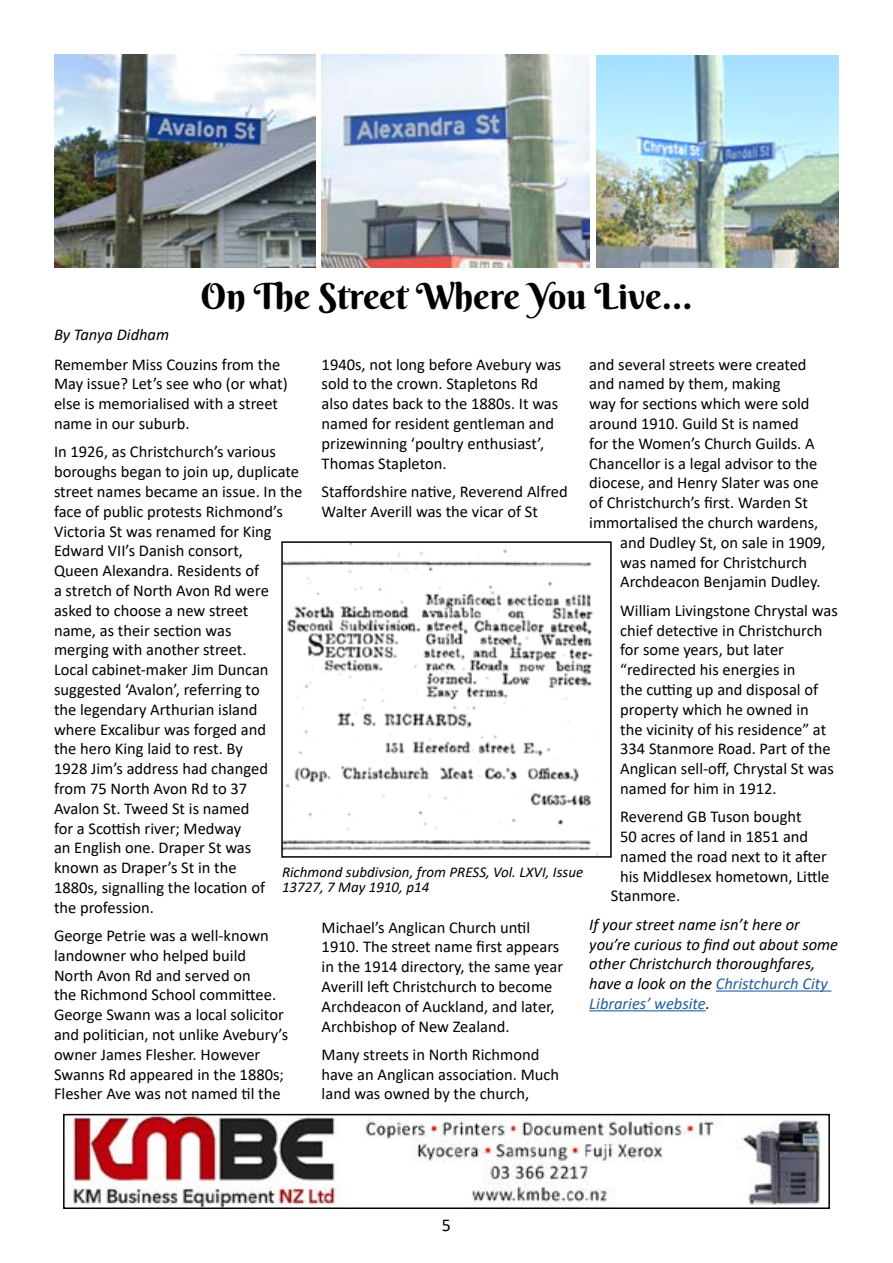
<style>
.page{position:relative;width:893px;height:1263px;background:#fff}
.page>*{position:absolute;margin:0;border:0;box-sizing:border-box;transform-origin:0 0}
.t1{font:36px "Berkshire Swash";color:#000}
.t2{font:18px "Calibri";color:#000}
.t3{font:16.5px/19.8px "Calibri";color:#000}
.t4{font:italic 16.5px/19.8px "Calibri";color:#000}
.t5{font:italic 15px/15px "Calibri";color:#000}
.s1{color:#215e9e}
</style>
<div class="page">
<img style="left:66px;top:1117px;width:755px;height:89px">
<div style="left:63px;top:1114px;width:767px;height:95px;border:2px solid #000"></div>
<hr style="left:716px;top:990px;width:115px;height:1px;background:#215e9e">
<hr style="left:589px;top:1010px;width:117px;height:1px;background:#215e9e">
<img style="left:284px;top:544px;width:314px;height:311px">
<div style="left:281px;top:541px;width:331px;height:317px;border:2px solid #000"></div>
<img style="left:322px;top:54px;width:268px;height:214px">
<img style="left:54px;top:54px;width:261px;height:214px">
<img style="left:596px;top:55px;width:243px;height:213px">
<p class="t4" style="left:54px;top:324px;width:117px">By Tanya Didham</p>
<h1 class="t1" style="left:200px;top:273px;width:493px">On The Street Where You Live…</h1>
<p class="t3" style="left:322px;top:354px;width:241px">1940s, not long before Avebury was sold to the crown. Stapletons Rd also dates back to the 1880s. It was named for resident gentleman and prizewinning ‘poultry enthusiast’,<br>Thomas Stapleton.</p>
<p class="t3" style="left:322px;top:481px;width:248px">Staffordshire native, Reverend Alfred<br>Walter Averill was the vicar of St</p>
<p class="t3" style="left:54px;top:354px;width:235px">Remember Miss Couzins from the<br>May issue? Let’s see who (or what) else is memorialised with a street name in our suburb.</p>
<p class="t3" style="left:54px;top:441px;width:250px">In 1926, as Christchurch’s various boroughs began to join up, duplicate street names became an issue. In the face of public protests Richmond’s<br>Victoria St was renamed for King<br>Edward VII’s Danish consort,<br>Queen Alexandra. Residents of<br>a stretch of North Avon Rd were asked to choose a new street<br>name, as their section was<br>merging with another street.<br>Local cabinet-maker Jim Duncan suggested ‘Avalon’, referring to<br>the legendary Arthurian island where Excalibur was forged and<br>the hero King laid to rest. By<br>1928 Jim’s address had changed from 75 North Avon Rd to 37<br>Avalon St. Tweed St is named<br>for a Scottish river; Medway<br>an English one. Draper St was<br>known as Draper’s St in the<br>1880s, signalling the location of<br>the profession.</p>
<p class="t3" style="left:54px;top:925px;width:236px">George Petrie was a well-known landowner who helped build<br>North Avon Rd and served on<br>the Richmond School committee.<br>George Swann was a local solicitor and politician, not unlike Avebury’s owner James Flesher. However<br>Swanns Rd appeared in the 1880s;<br>Flesher Ave was not named til the</p>
<p class="t3" style="left:589px;top:354px;width:219px">and several streets were created</p>
<p class="t3" style="left:589px;top:374px;width:193px">and named by them, making</p>
<p class="t3" style="left:589px;top:393px;width:222px">way for sections which were sold</p>
<p class="t3" style="left:589px;top:413px;width:211px">around 1910. Guild St is named</p>
<p class="t3" style="left:589px;top:433px;width:227px">for the Women’s Church Guilds. A</p>
<p class="t3" style="left:589px;top:453px;width:230px">Chancellor is a legal advisor to the</p>
<p class="t3" style="left:589px;top:473px;width:231px">diocese, and Henry Slater was one</p>
<p class="t3" style="left:589px;top:492px;width:220px">of Christchurch’s first. Warden St</p>
<p class="t3" style="left:589px;top:512px;width:230px">immortalised the church wardens,</p>
<p class="t3" style="left:620px;top:532px;width:207px">and Dudley St, on sale in 1909,</p>
<p class="t3" style="left:620px;top:552px;width:188px">was named for Christchurch</p>
<p class="t3" style="left:620px;top:572px;width:202px">Archdeacon Benjamin Dudley.</p>
<p class="t3" style="left:620px;top:600px;width:219px">William Livingstone Chrystal was chief detective in Christchurch for some years, but later “redirected his energies in<br>the cutting up and disposal of property which he owned in<br>the vicinity of his residence” at<br>334 Stanmore Road. Part of the<br>Anglican sell-off, Chrystal St was named for him in 1912.</p>
<p class="t3" style="left:620px;top:806px;width:183px">Reverend GB Tuson bought</p>
<p class="t3" style="left:620px;top:826px;width:190px">50 acres of land in 1851 and</p>
<p class="t3" style="left:620px;top:846px;width:208px">named the road next to it after</p>
<p class="t3" style="left:620px;top:866px;width:211px">his Middlesex hometown, Little</p>
<p class="t3" style="left:611px;top:886px;width:71px">Stanmore.</p>
<p class="t4" style="left:589px;top:914px;width:250px">If your street name isn’t here or you’re curious to find out about some other Christchurch thoroughfares, have a look on the <span class="s1">Christchurch City<br>Libraries’ website</span>.</p>
<p class="t5" style="left:282px;top:864px;width:303px">Richmond subdivsion, from PRESS, Vol. LXVI, Issue<br>13727, 7 May 1910, p14</p>
<p class="t3" style="left:322px;top:917px;width:243px">Michael’s Anglican Church until 1910. The street name first appears in the 1914 directory, the same year Averill left Christchurch to become Archdeacon of Auckland, and later, Archbishop of New Zealand.</p>
<p class="t3" style="left:322px;top:1044px;width:239px">Many streets in North Richmond have an Anglican association. Much land was owned by the church,</p>
<p class="t2" style="left:442px;top:1212px;width:11px">5</p>
</div>
